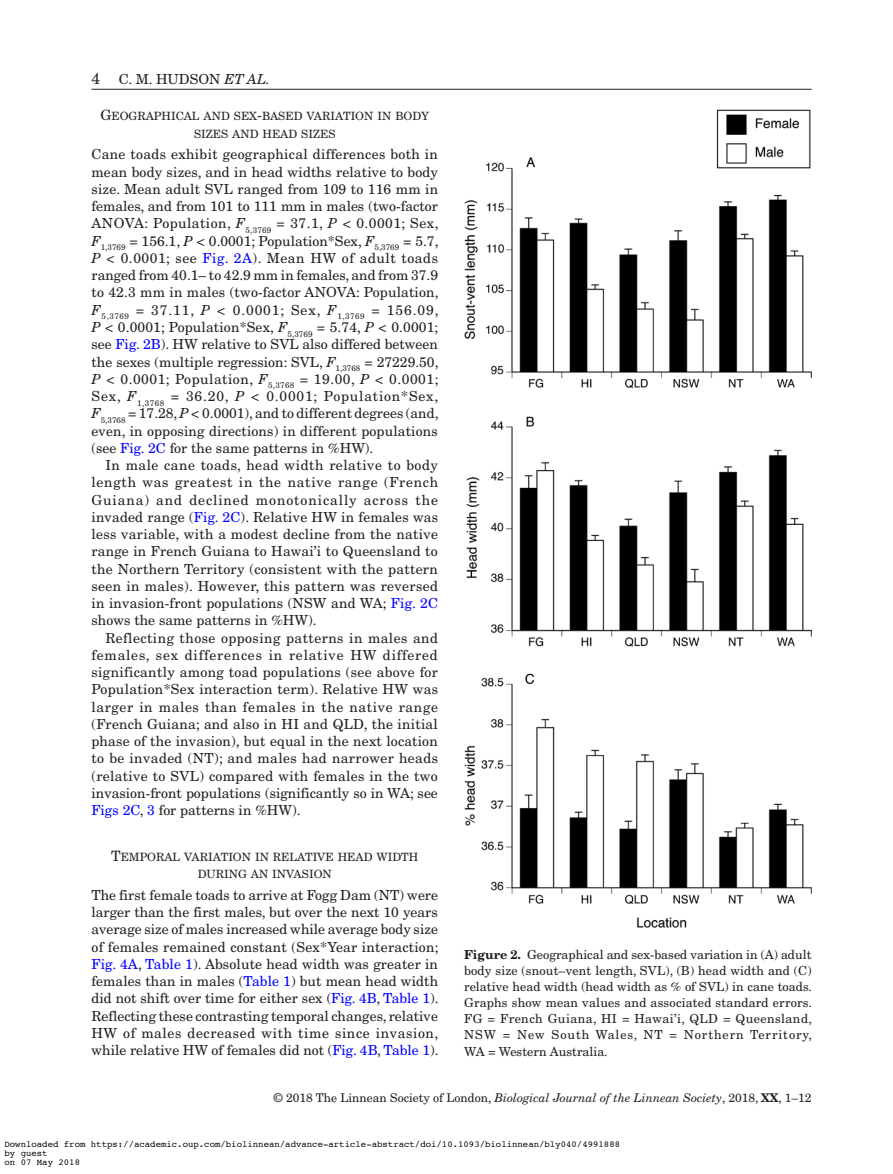
<style>
.page{position:relative;width:893px;height:1174px;background:#fff}
.page>*{position:absolute;margin:0;border:0;box-sizing:border-box;transform-origin:0 0}
.t1{font:13.8px/17.2px "New Century Schlbk";color:#231f20;text-align:justify}
.t2{font:12.45px/16.2px "New Century Schlbk";letter-spacing:.07em;color:#231f20;text-align:justify}
.t3{font:12px "New Century Schlbk";color:#231f20}
.t4{font:11.4px/17.2px "New Century Schlbk Roman SC800";color:#231f20;text-align:center}
.t5{font:9px/9px "Courier";color:#000}
.s1{font-size:15.75px}
.s2{font-style:italic}
.s3{font-size:14.25px}
.s4{color:#00f}
.s5{font-weight:700}
</style>
<div class="page">
<hr style="left:92px;top:89px;width:720px;height:1px;background:#231f20">
<img style="left:464px;top:110px;width:348px;height:817px">
<p class="t1" style="left:92px;top:70px;width:180px"><span class="s1">4</span> C. M. HUDSON <span class="s2">ET AL.</span></p>
<p class="t4" style="left:100px;top:108px;width:330px"><span class="s3">G</span>EOGRAPHICAL AND SEX<span class="s3">-</span>BASED VARIATION IN BODY<br>SIZES AND HEAD SIZES</p>
<p class="t1" style="left:91px;top:146px;width:349px">Cane toads exhibit geographical differences both in mean body sizes, and in head widths relative to body size. Mean adult SVL ranged from 109 to 116 mm in females, and from 101 to 111 mm in males (two-factor ANOVA: Population, <span class="s2">F</span><sub>5,3769</sub> = 37.1, <span class="s2">P &lt;</span> 0.0001; Sex, <span class="s2">F</span><sub>1,3769</sub> = 156.1, <span class="s2">P &lt;</span> 0.0001; Population*Sex, <span class="s2">F</span><sub>5,3769</sub> = 5.7, <span class="s2">P &lt;</span> 0.0001; see <span class="s4">Fig. 2A</span>). Mean HW of adult toads ranged from 40.1– to 42.9 mm in females, and from 37.9 to 42.3 mm in males (two-factor ANOVA: Population, <span class="s2">F</span><sub>5,3769</sub> = 37.11, <span class="s2">P &lt;</span> 0.0001; Sex, <span class="s2">F</span><sub>1,3769</sub> = 156.09, <span class="s2">P &lt;</span> 0.0001; Population*Sex, <span class="s2">F</span><sub>5,3769</sub> = 5.74, <span class="s2">P &lt;</span> 0.0001; see <span class="s4">Fig. 2B</span>). HW relative to SVL also differed between the sexes (multiple regression: SVL, <span class="s2">F</span><sub>1,3768</sub> = 27229.50, <span class="s2">P &lt;</span> 0.0001; Population, <span class="s2">F</span><sub>5,3768</sub> = 19.00, <span class="s2">P &lt;</span> 0.0001; Sex, <span class="s2">F</span><sub>1,3768</sub> = 36.20, <span class="s2">P &lt;</span> 0.0001; Population*Sex, <span class="s2">F</span><sub>5,3768</sub> = 17.28, <span class="s2">P &lt;</span> 0.0001), and to different degrees (and, even, in opposing directions) in different populations (see <span class="s4">Fig. 2C</span> for the same patterns in %HW).</p>
<p class="t1" style="left:91px;top:456px;width:348px;text-indent:14px">In male cane toads, head width relative to body length was greatest in the native range (French Guiana) and declined monotonically across the invaded range (<span class="s4">Fig. 2C</span>). Relative HW in females was less variable, with a modest decline from the native range in French Guiana to Hawai’i to Queensland to the Northern Territory (consistent with the pattern seen in males). However, this pattern was reversed in invasion-front populations (NSW and WA; <span class="s4">Fig. 2C </span>shows the same patterns in %HW).</p>
<p class="t1" style="left:91px;top:629px;width:348px;text-indent:14px">Reflecting those opposing patterns in males and females, sex differences in relative HW differed significantly among toad populations (see above for Population*Sex interaction term). Relative HW was larger in males than females in the native range (French Guiana; and also in HI and QLD, the initial phase of the invasion), but equal in the next location to be invaded (NT); and males had narrower heads (relative to SVL) compared with females in the two invasion-front populations (significantly so in WA; see <span class="s4">Figs 2C</span>, <span class="s4">3</span> for patterns in %HW).</p>
<p class="t4" style="left:111px;top:848px;width:309px"><span class="s3">T</span>EMPORAL VARIATION IN RELATIVE HEAD WIDTH<br>DURING AN INVASION</p>
<p class="t1" style="left:91px;top:886px;width:349px">The first female toads to arrive at Fogg Dam (NT) were larger than the first males, but over the next 10 years average size of males increased while average body size of females remained constant (Sex*Year interaction; <span class="s4">Fig. 4A</span>, <span class="s4">Table 1</span>). Absolute head width was greater in females than in males (<span class="s4">Table 1</span>) but mean head width did not shift over time for either sex (<span class="s4">Fig. 4B</span>, <span class="s4">Table 1</span>).<br>Reflecting these contrasting temporal changes, relative HW of males decreased with time since invasion, while relative HW of females did not (<span class="s4">Fig. 4B</span>, <span class="s4">Table 1</span>).</p>
<p class="t2" style="left:464px;top:946px;width:349px"><span class="s5">Figure 2.</span> Geographical and sex-based variation in (A) adult body size (snout–vent length, SVL), (B) head width and (C) relative head width (head width as % of SVL) in cane toads.<br>Graphs show mean values and associated standard errors.<br>FG = French Guiana, HI = Hawai’i, QLD = Queensland, NSW = New South Wales, NT = Northern Territory, WA = Western Australia.</p>
<p class="t3" style="left:274px;top:1090px;width:539px">© 2018 The Linnean Society of London, <span class="s2">Biological Journal of the Linnean Society</span>, 2018, <span class="s5">XX</span>, 1–12</p>
<p class="t5" style="left:4px;top:1140px;width:617px">Downloaded from https://academic.oup.com/biolinnean/advance-article-abstract/doi/10.1093/biolinnean/bly040/4991888 by guest<br>on 07 May 2018</p>
</div>
